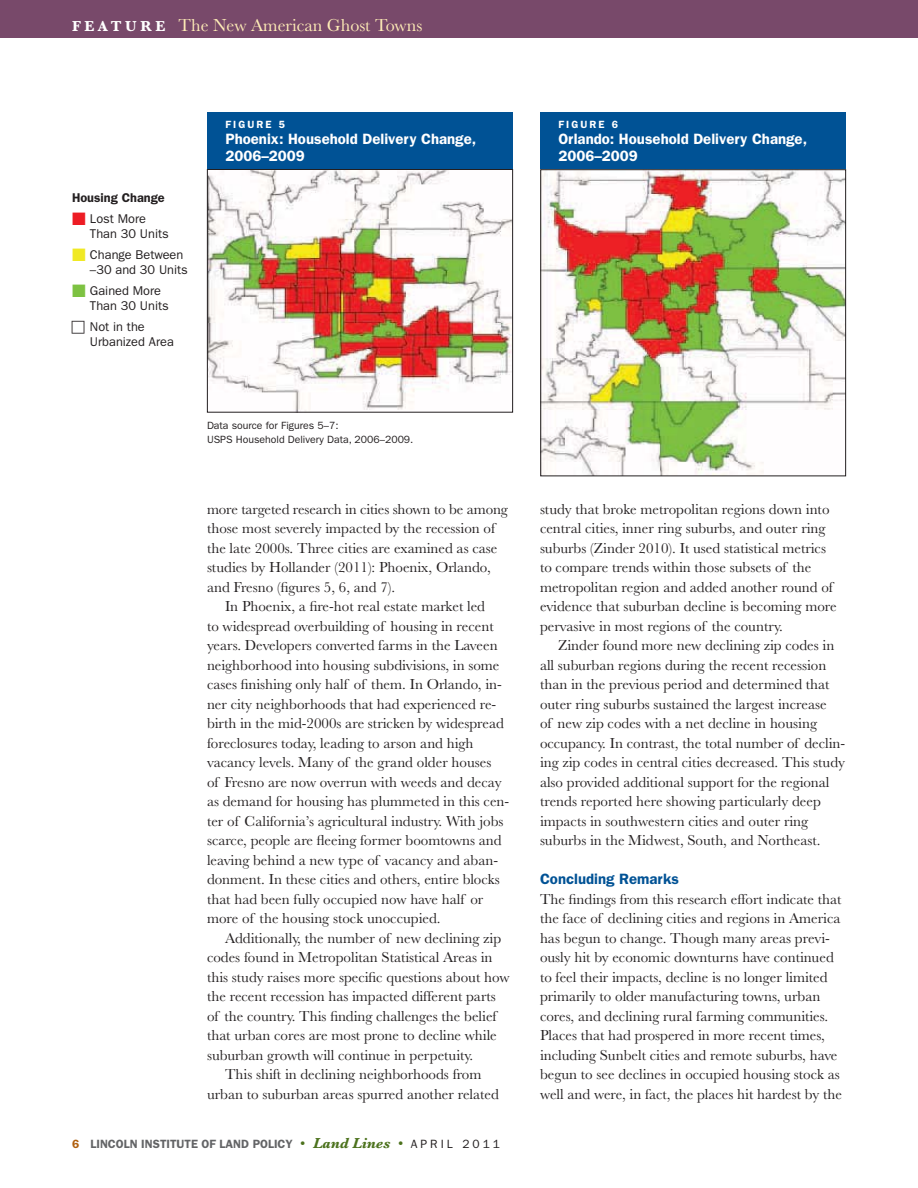
<style>
.page{position:relative;width:918px;height:1188px;background:#fff}
.page>*{position:absolute;margin:0;border:0;box-sizing:border-box;transform-origin:0 0}
.t1{font:18px "Baskerville";color:#ffedb7}
.t2{font:15px/19.5px "Baskerville";color:#231f20}
.t3{font:600 15px/16.5px "ITC Franklin Gothic Std";color:#fff}
.t4{font:600 15px "ITC Franklin Gothic Std";color:#005295}
.t5{font:12.75px/15px "ITC Franklin Gothic Std";color:#231f20}
.t6{font:600 12.75px "ITC Franklin Gothic Std";color:#231f20}
.t7{font:600 12px "ITC Franklin Gothic Std";color:#636466}
.t8{font:10.5px/13.5px "ITC Franklin Gothic Std";color:#231f20}
.t9{font:600 10.5px "ITC Franklin Gothic Std";letter-spacing:.2em;color:#fff}
.s1{font-weight:700;font-size:15px;color:#fff}
.s2{color:#b06010}
.s3{font-family:"Baskerville";font-weight:400;font-size:15px;color:#4c721d}
.s4{font-family:"Baskerville";font-weight:700;font-style:italic;font-size:15px;color:#4c721d}
.s5{font-weight:400;color:#231f20}
</style>
<div class="page">
<div style="left:0;top:0;width:918px;height:38px;background:#78496a"></div>
<img style="left:542px;top:171px;width:302px;height:303px">
<div style="left:540px;top:169px;width:306px;height:307px;border:1px solid #231f20"></div>
<img style="left:209px;top:171px;width:302px;height:240px">
<div style="left:207px;top:169px;width:306px;height:244px;border:1px solid #231f20"></div>
<div style="left:207px;top:112px;width:306px;height:58px;background:#005295"></div>
<div style="left:540px;top:112px;width:306px;height:58px;background:#005295"></div>
<p class="t1" style="left:72px;top:17px;width:352px"><span class="s1">F E A T U R E</span> The New American Ghost Towns</p>
<p class="t6" style="left:72px;top:193px;width:94px">Housing Change</p>
<p class="t5" style="left:90px;top:213px;width:80px">Lost More<br>Than 30 Units</p>
<p class="t5" style="left:90px;top:249px;width:99px">Change Between –30 and 30 Units</p>
<p class="t5" style="left:90px;top:285px;width:80px">Gained More<br>Than 30 Units</p>
<p class="t5" style="left:90px;top:321px;width:85px">Not in the<br>Urbanized Area</p>
<p class="t9" style="left:225px;top:120px;width:61px">FIGURE 5</p>
<p class="t3" style="left:225px;top:133px;width:252px">Phoenix: Household Delivery Change,<br>2006–2009</p>
<p class="t9" style="left:558px;top:120px;width:61px">FIGURE 6</p>
<p class="t3" style="left:558px;top:133px;width:250px">Orlando: Household Delivery Change,<br>2006–2009</p>
<p class="t8" style="left:207px;top:420px;width:208px">Data source for Figures 5–7:<br>USPS Household Delivery Data, 2006–2009.</p>
<p class="t2" style="left:207px;top:500px;width:302px">more targeted research in cities shown to be among</p>
<p class="t2" style="left:207px;top:520px;width:290px">those most severely impacted by the recession of</p>
<p class="t2" style="left:207px;top:539px;width:292px">the late 2000s. Three cities are examined as case</p>
<p class="t2" style="left:207px;top:559px;width:285px">studies by Hollander (2011): Phoenix, Orlando,</p>
<p class="t2" style="left:207px;top:578px;width:190px">and Fresno (figures 5, 6, and 7).</p>
<p class="t2" style="left:225px;top:598px;width:262px">In Phoenix, a fire-hot real estate market led</p>
<p class="t2" style="left:207px;top:617px;width:288px">to widespread overbuilding of housing in recent</p>
<p class="t2" style="left:207px;top:637px;width:292px">years. Developers converted farms in the Laveen</p>
<p class="t2" style="left:207px;top:656px;width:294px">neighborhood into housing subdivisions, in some</p>
<p class="t2" style="left:207px;top:676px;width:296px">cases finishing only half of them. In Orlando, in-</p>
<p class="t2" style="left:207px;top:695px;width:291px">ner city neighborhoods that had experienced re-</p>
<p class="t2" style="left:207px;top:715px;width:298px">birth in the mid-2000s are stricken by widespread</p>
<p class="t2" style="left:207px;top:734px;width:268px">foreclosures today, leading to arson and high</p>
<p class="t2" style="left:207px;top:754px;width:286px">vacancy levels. Many of the grand older houses</p>
<p class="t2" style="left:207px;top:773px;width:296px">of Fresno are now overrun with weeds and decay</p>
<p class="t2" style="left:207px;top:793px;width:304px">as demand for housing has plummeted in this cen-</p>
<p class="t2" style="left:207px;top:812px;width:298px">ter of California’s agricultural industry. With jobs</p>
<p class="t2" style="left:207px;top:832px;width:296px">scarce, people are fleeing former boomtowns and</p>
<p class="t2" style="left:207px;top:851px;width:293px">leaving behind a new type of vacancy and aban-</p>
<p class="t2" style="left:207px;top:871px;width:294px">donment. In these cities and others, entire blocks</p>
<p class="t2" style="left:207px;top:890px;width:278px">that had been fully occupied now have half or</p>
<p class="t2" style="left:207px;top:910px;width:235px">more of the housing stock unoccupied.</p>
<p class="t2" style="left:225px;top:929px;width:278px">Additionally, the number of new declining zip</p>
<p class="t2" style="left:207px;top:949px;width:287px">codes found in Metropolitan Statistical Areas in</p>
<p class="t2" style="left:207px;top:968px;width:304px">this study raises more specific questions about how</p>
<p class="t2" style="left:207px;top:988px;width:290px">the recent recession has impacted different parts</p>
<p class="t2" style="left:207px;top:1007px;width:291px">of the country. This finding challenges the belief</p>
<p class="t2" style="left:207px;top:1027px;width:291px">that urban cores are most prone to decline while</p>
<p class="t2" style="left:207px;top:1046px;width:268px">suburban growth will continue in perpetuity.</p>
<p class="t2" style="left:225px;top:1066px;width:258px">This shift in declining neighborhoods from</p>
<p class="t2" style="left:207px;top:1085px;width:293px">urban to suburban areas spurred another related</p>
<p class="t7" style="left:72px;top:1139px;width:430px"><span class="s2">6</span> LINCOLN INSTITUTE OF LAND POLICY <span class="s3">•</span> <span class="s4">Land Lines</span> <span class="s3">•</span> <span class="s5">A P R I L 2 0 1 1</span></p>
<p class="t2" style="left:540px;top:500px;width:298px">study that broke metropolitan regions down into central cities, inner ring suburbs, and outer ring suburbs (Zinder 2010). It used statistical metrics to compare trends within those subsets of the metropolitan region and added another round of evidence that suburban decline is becoming more pervasive in most regions of the country.</p>
<p class="t2" style="left:540px;top:637px;width:307px;text-indent:18px">Zinder found more new declining zip codes in all suburban regions during the recent recession than in the previous period and determined that outer ring suburbs sustained the largest increase<br>of new zip codes with a net decline in housing occupancy. In contrast, the total number of declin&shy;ing zip codes in central cities decreased. This study also provided additional support for the regional trends reported here showing particularly deep impacts in southwestern cities and outer ring suburbs in the Midwest, South, and Northeast.</p>
<p class="t4" style="left:540px;top:873px;width:140px">Concluding Remarks</p>
<p class="t2" style="left:540px;top:890px;width:303px">The findings from this research effort indicate that the face of declining cities and regions in America has begun to change. Though many areas previ&shy;ously hit by economic downturns have continued to feel their impacts, decline is no longer limited primarily to older manufacturing towns, urban cores, and declining rural farming communities.<br>Places that had prospered in more recent times, including Sunbelt cities and remote suburbs, have begun to see declines in occupied housing stock as well and were, in fact, the places hit hardest by the</p>
</div>
